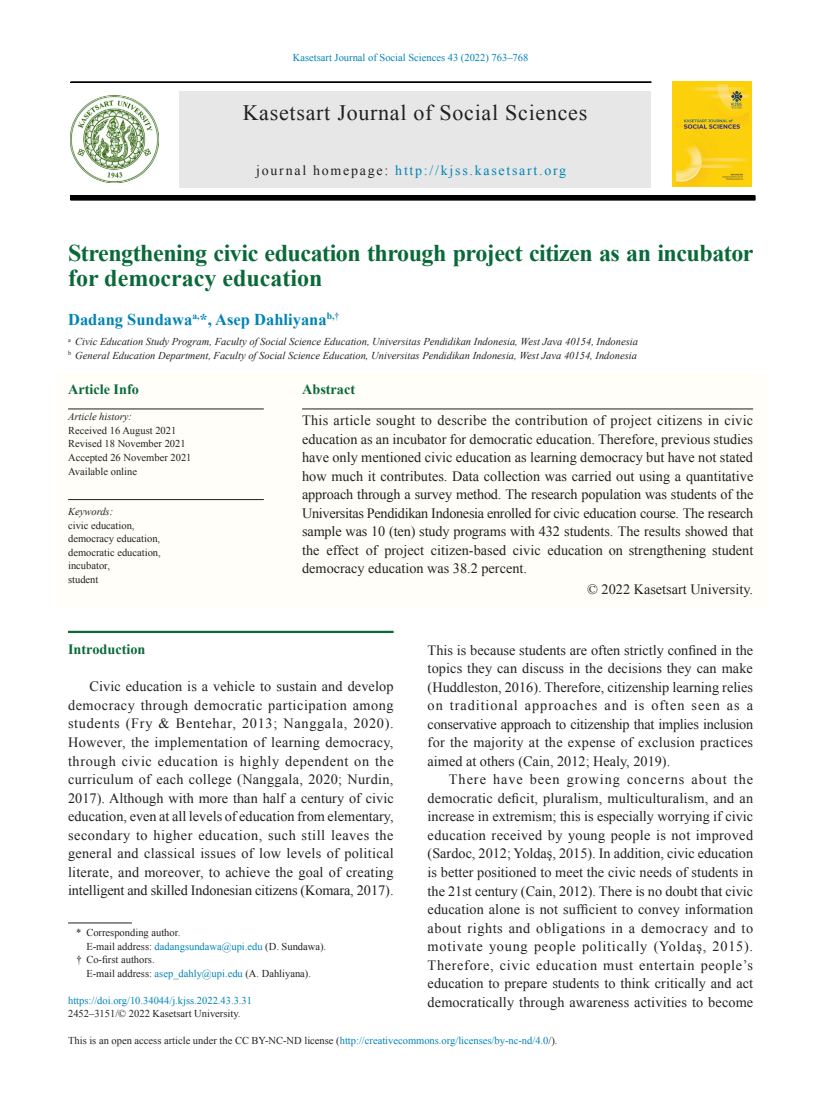
<style>
.page{position:relative;width:817px;height:1115px;background:#fff}
.page>*{position:absolute;margin:0;border:0;box-sizing:border-box;transform-origin:0 0}
._1_Headline_E{font:700 24px/25.5px "Times New Roman";letter-spacing:-.02em;color:#096939}
._2_Text_E_9_5{font:22.05px "Times New Roman";letter-spacing:.035em;color:#231f20}
._1_author_name_E{font:700 16.5px "Times New Roman";color:#0083b6}
._2_Text_E_9_5-2{font:14.25px/18.6px "Times New Roman";color:#231f20;text-align:justify}
._2_Text_line_E{font:14.25px "Times New Roman";color:#231f20}
._1_Article___Abstrac{font:700 14.25px "Times New Roman";color:#096939}
._2_Sub_1_E{font:700 14.25px "Times New Roman";color:#096939}
._2_Text_E_9_5-3{font:13.95px "Times New Roman";letter-spacing:.125em;color:#0083b6}
._1_office_E{font:italic 10.5px "Times New Roman";color:#231f20}
._1_Article_info___ke{font:10.5px "Times New Roman";color:#231f20}
._1_coress{font:10.5px "Times New Roman";color:#231f20}
._2_Text_E_9_5-4{font:10.5px "Times New Roman";color:#231f20}
._0_Master_head{font:10.5px "Times New Roman";color:#0083b6}
._1_doi{font:10.5px "Times New Roman";color:#0083b6}
._1_doi-2{font:10.5px "Times New Roman";color:#231f20}
._1_coress_line{font:10.5px "Times New Roman";color:#231f20}
._1_Article_info___ke-2{font:italic 10.5px "Times New Roman";color:#231f20}
._1_keyword_head{font:italic 10.5px "Times New Roman";color:#231f20}
.s1{color:#231f20}
.s2{color:#0083b6}
</style>
<div class="page">
<div style="left:71px;top:196px;width:684px;height:4px;border:1px solid #000"></div>
<div style="left:179px;top:91px;width:471px;height:96px;background:#e7e7e7"></div>
<img style="left:71px;top:95px;width:87px;height:88px">
<div style="left:71px;top:82px;width:580px;height:1px;border:1px solid #000"></div>
<svg style="left:672px;top:81px;width:80px;height:106px"></svg>
<img style="left:672px;top:82px;width:79px;height:104px">
<div style="left:57px;top:372px;width:710px;height:235px;background:#fffef8"></div>
<hr style="left:302px;top:408px;width:451px;height:1px;background:#231f20">
<hr style="left:68px;top:408px;width:196px;height:1px;background:#231f20">
<hr style="left:68px;top:499px;width:196px;height:1px;background:#231f20">
<hr style="left:68px;top:922px;width:64px;height:1px;background:#231f20">
<hr style="left:68px;top:630px;width:325px;height:2px;background:#096939">
<p class="_0_Master_head" style="left:293px;top:50px;width:237px">Kasetsart Journal of Social Sciences 43 (2022) 763–768</p>
<p class="_2_Text_E_9_5" style="left:243px;top:97px;width:346px">Kasetsart Journal of Social Sciences</p>
<p class="_2_Text_E_9_5-3" style="left:256px;top:160px;width:311px"><span class="s1">journal homepage:</span> http://kjss.kasetsart.org</p>
<p class="_1_Headline_E" style="left:68px;top:239px;width:686px">Strengthening civic education through project citizen as an incubator for democracy education</p>
<p class="_1_author_name_E" style="left:68px;top:307px;width:273px">Dadang Sundawa<sup>a,</sup>*, Asep Dahliyana<sup>b,†</sup></p>
<p class="_1_office_E" style="left:68px;top:334px;width:571px"><sup>a</sup> Civic Education Study Program, Faculty of Social Science Education, Universitas Pendidikan Indonesia, West Java 40154, Indonesia</p>
<p class="_1_office_E" style="left:68px;top:348px;width:570px"><sup>b</sup> General Education Department, Faculty of Social Science Education, Universitas Pendidikan Indonesia, West Java 40154, Indonesia</p>
<p class="_1_Article___Abstrac" style="left:302px;top:378px;width:55px">Abstract</p>
<p class="_2_Text_E_9_5-2" style="left:302px;top:410px;width:452px">This article sought to describe the contribution of project citizens in civic education as an incubator for democratic education. Therefore, previous studies have only mentioned civic education as learning democracy but have not stated how much it contributes. Data collection was carried out using a quantitative approach through a survey method. The research population was students of the Universitas Pendidikan Indonesia enrolled for civic education course. The research sample was 10 (ten) study programs with 432 students. The results showed that the effect of project citizen-based civic education on strengthening student democracy education was 38.2 percent.</p>
<p class="_2_Text_line_E" style="left:587px;top:578px;width:167px">© 2022 Kasetsart University.</p>
<p class="_1_Article___Abstrac" style="left:68px;top:378px;width:72px">Article Info</p>
<p class="_1_Article_info___ke-2" style="left:68px;top:409px;width:65px">Article history:</p>
<p class="_1_Article_info___ke" style="left:68px;top:422px;width:110px">Received 16 August 2021</p>
<p class="_1_Article_info___ke" style="left:68px;top:436px;width:119px">Revised 18 November 2021</p>
<p class="_1_Article_info___ke" style="left:68px;top:450px;width:125px">Accepted 26 November 2021</p>
<p class="_1_Article_info___ke" style="left:68px;top:463px;width:70px">Available online</p>
<p class="_1_keyword_head" style="left:68px;top:504px;width:47px">Keywords:</p>
<p class="_1_Article_info___ke" style="left:68px;top:517px;width:68px">civic education,</p>
<p class="_1_Article_info___ke" style="left:68px;top:531px;width:94px">democracy education,</p>
<p class="_1_Article_info___ke" style="left:68px;top:544px;width:94px">democratic education,</p>
<p class="_1_Article_info___ke" style="left:68px;top:558px;width:43px">incubator,</p>
<p class="_1_Article_info___ke" style="left:68px;top:572px;width:32px">student</p>
<p class="_2_Text_E_9_5-2" style="left:427px;top:640px;width:327px">This is because students are often strictly confined in the topics they can discuss in the decisions they can make (Huddleston, 2016). Therefore, citizenship learning relies on traditional approaches and is often seen as a conservative approach to citizenship that implies inclusion for the majority at the expense of exclusion practices aimed at others (Cain, 2012; Healy, 2019).</p>
<p class="_2_Text_E_9_5-2" style="left:427px;top:769px;width:327px;text-indent:21px">There have been growing concerns about the democratic deficit, pluralism, multiculturalism, and an increase in extremism; this is especially worrying if civic education received by young people is not improved (Sardoc, 2012; Yoldaş, 2015). In addition, civic education is better positioned to meet the civic needs of students in the 21st century (Cain, 2012). There is no doubt that civic education alone is not sufficient to convey information about rights and obligations in a democracy and to motivate young people politically (Yoldaş, 2015).<br>Therefore, civic education must entertain people’s education to prepare students to think critically and act democratically through awareness activities to become</p>
<p class="_2_Sub_1_E" style="left:68px;top:639px;width:79px">Introduction</p>
<p class="_2_Text_E_9_5-2" style="left:68px;top:676px;width:327px;text-indent:21px">Civic education is a vehicle to sustain and develop democracy through democratic participation among students (Fry &amp; Bentehar, 2013; Nanggala, 2020).<br>However, the implementation of learning democracy, through civic education is highly dependent on the curriculum of each college (Nanggala, 2020; Nurdin, 2017). Although with more than half a century of civic education, even at all levels of education from elementary, secondary to higher education, such still leaves the general and classical issues of low levels of political literate, and moreover, to achieve the goal of creating intelligent and skilled Indonesian citizens (Komara, 2017).</p>
<p class="_1_coress_line" style="left:76px;top:924px;width:106px">* Corresponding author.</p>
<p class="_1_coress" style="left:86px;top:938px;width:241px">E-mail address: <span class="s2">dadangsundawa@upi.edu</span> (D. Sundawa).</p>
<p class="_1_coress" style="left:77px;top:952px;width:80px">† Co-first authors.</p>
<p class="_1_coress" style="left:86px;top:965px;width:226px">E-mail address: <span class="s2">asep_dahly@upi.edu</span> (A. Dahliyana).</p>
<p class="_1_doi" style="left:68px;top:992px;width:185px">https://doi.org/10.34044/j.kjss.2022.43.3.31</p>
<p class="_1_doi-2" style="left:68px;top:1005px;width:174px">2452–3151/© 2022 Kasetsart University.</p>
<p class="_2_Text_E_9_5-4" style="left:68px;top:1032px;width:491px">This is an open access article under the CC BY-NC-ND license (<span class="s2">http://creativecommons.org/licenses/by-nc-nd/4.0</span>/).</p>
</div>
